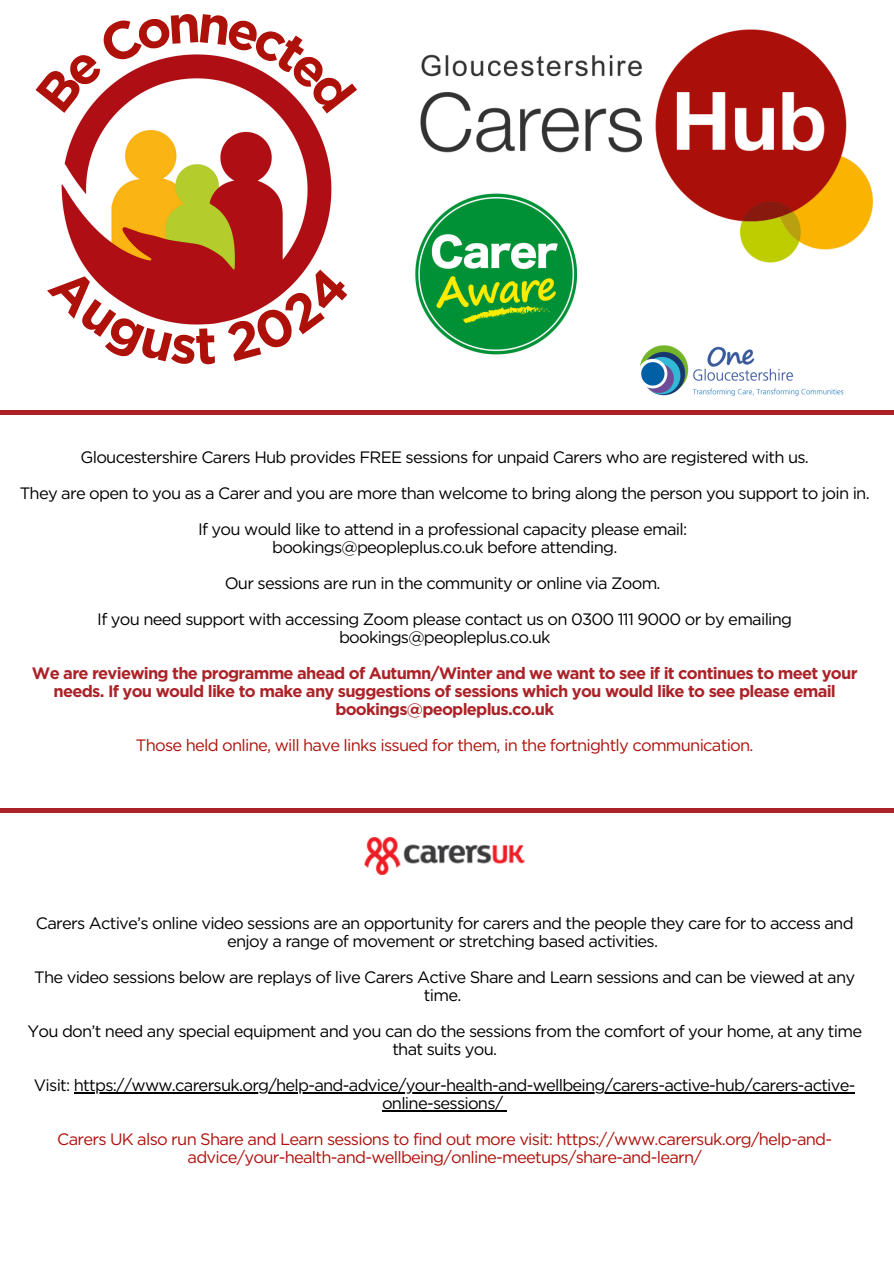
<style>
.page{position:relative;width:894px;height:1264px;background:#fff}
.page>*{position:absolute;margin:0;border:0;box-sizing:border-box;transform-origin:0 0}
.t1{font:16.5px/18px "Gotham";letter-spacing:-.045em;color:#000;text-align:center}
.t2{font:16.5px/18px "Gotham";letter-spacing:-.045em;color:#ae100a;text-align:center}
.t3{font:700 16.5px/18px "Gotham";letter-spacing:-.045em;color:#ab2328;text-align:center}
</style>
<div class="page">
<img style="left:420px;top:29px;width:453px;height:236px">
<img style="left:640px;top:345px;width:204px;height:51px">
<img style="left:61px;top:114px;width:271px;height:210px">
<div style="left:0;top:410px;width:893px;height:5px;background:#ab2328"></div>
<div style="left:0;top:808px;width:893px;height:5px;background:#ab2328"></div>
<img style="left:415px;top:192px;width:161px;height:163px">
<hr style="left:74px;top:1092px;width:780px;height:1px;background:#000">
<hr style="left:382px;top:1110px;width:120px;height:1px;background:#000">
<img style="left:364px;top:837px;width:161px;height:38px">
<svg style="left:85px;top:54px;width:224px;height:60px"></svg>
<svg style="left:61px;top:264px;width:154px;height:61px"></svg>
<svg style="left:225px;top:265px;width:107px;height:59px"></svg>
<p class="t1" style="left:80px;top:448px;width:729px">Gloucestershire Carers Hub provides FREE sessions for unpaid Carers who are registered with us.</p>
<p class="t1" style="left:20px;top:484px;width:851px">They are open to you as a Carer and you are more than welcome to bring along the person you support to join in.</p>
<p class="t1" style="left:198px;top:520px;width:490px">If you would like to attend in a professional capacity please email:</p>
<p class="t1" style="left:272px;top:538px;width:346px">bookings@peopleplus.co.uk before attending.</p>
<p class="t1" style="left:224px;top:574px;width:437px">Our sessions are run in the community or online via Zoom.</p>
<p class="t1" style="left:97px;top:610px;width:696px">If you need support with accessing Zoom please contact us on 0300 111 9000 or by emailing bookings@peopleplus.co.uk</p>
<p class="t3" style="left:32px;top:664px;width:826px">We are reviewing the programme ahead of Autumn/Winter and we want to see if it continues to meet your needs. If you would like to make any suggestions of sessions which you would like to see please email bookings@peopleplus.co.uk</p>
<p class="t2" style="left:136px;top:736px;width:619px">Those held online, will have links issued for them, in the fortnightly communication.</p>
<p class="t1" style="left:36px;top:914px;width:819px">Carers Active’s online video sessions are an opportunity for carers and the people they care for to access and enjoy a range of movement or stretching based activities.</p>
<p class="t1" style="left:34px;top:968px;width:822px">The video sessions below are replays of live Carers Active Share and Learn sessions and can be viewed at any time.</p>
<p class="t1" style="left:27px;top:1022px;width:836px">You don’t need any special equipment and you can do the sessions from the comfort of your home, at any time that suits you.</p>
<p class="t1" style="left:34px;top:1076px;width:822px">Visit: https://www.carersuk.org/help-and-advice/your-health-and-wellbeing/carers-active-hub/carers-active&shy;online-sessions/</p>
<p class="t2" style="left:57px;top:1130px;width:776px">Carers UK also run Share and Learn sessions to find out more visit: https://www.carersuk.org/help-and&shy;advice/your-health-and-wellbeing/online-meetups/share-and-learn/</p>
</div>
